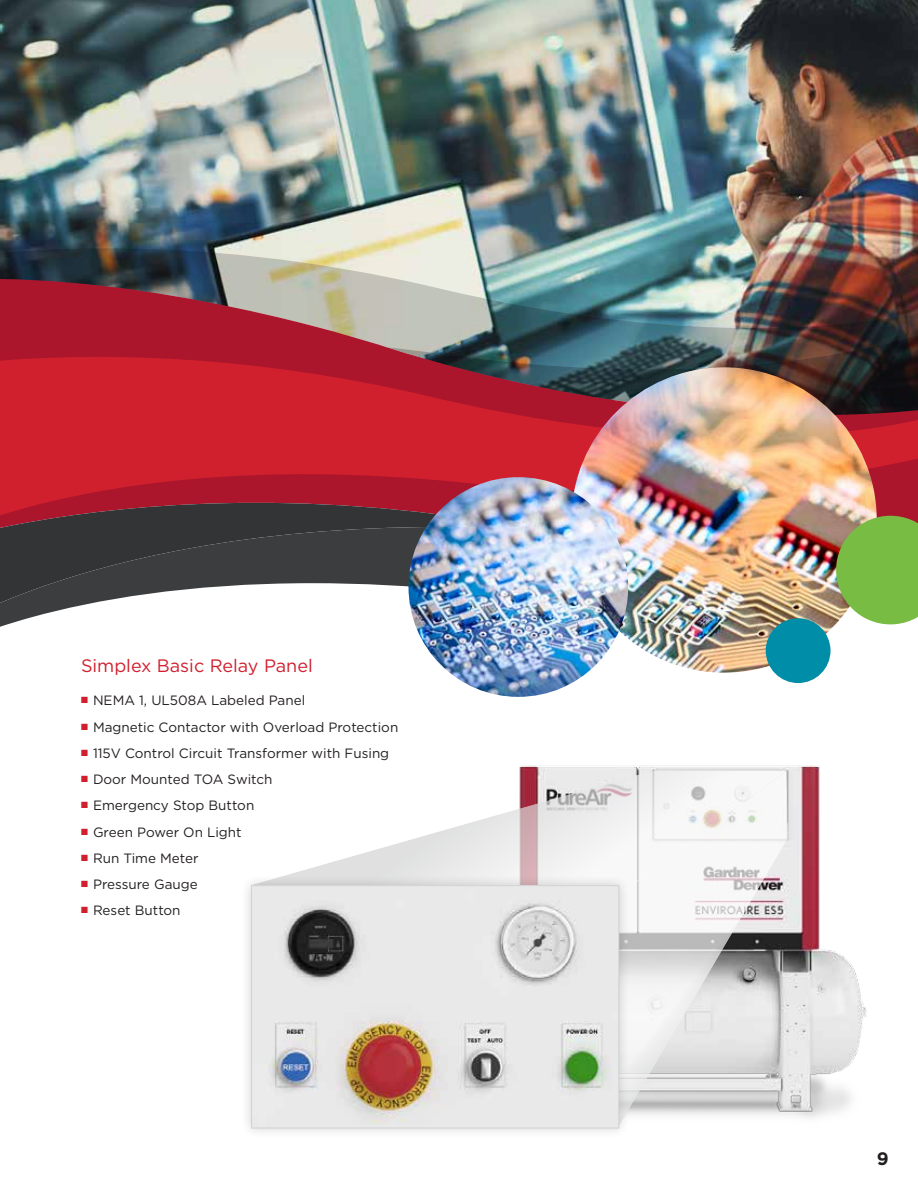
<style>
.page{position:relative;width:918px;height:1188px;background:#fff}
.page>*{position:absolute;margin:0;border:0;box-sizing:border-box;transform-origin:0 0}
.t1{font:18px "Gotham";color:#d0202e}
.t2{font:700 18px "Gotham";color:#231f20}
.t3{font:13.5px "Gotham";color:#231f20}
.s1{color:#d0202e}
</style>
<div class="page">
<img style="left:0;top:0;width:918px;height:248px">
<img style="left:0;top:248px;width:918px;height:31px">
<img style="left:0;top:279px;width:918px;height:237px">
<svg style="left:0;top:353px;width:918px;height:162px;background:#ad222f"></svg>
<svg style="left:0;top:487px;width:472px;height:40px;background:#7b2431"></svg>
<svg style="left:0;top:527px;width:896px;height:100px"></svg>
<img style="left:519px;top:765px;width:348px;height:353px">
<svg style="left:630px;top:771px;width:158px;height:347px"></svg>
<svg style="left:288px;top:771px;width:499px;height:125px"></svg>
<div style="left:241px;top:875px;width:389px;height:264px;background:#231f20;opacity:.2"></div>
<img style="left:253px;top:887px;width:364px;height:239px">
<div style="left:251px;top:885px;width:368px;height:243px;border:1px solid #d1d2d2"></div>
<img style="left:571px;top:367px;width:306px;height:306px;border-radius:153px">
<img style="left:409px;top:477px;width:219px;height:220px;border-radius:110px">
<div style="left:766px;top:618px;width:65px;height:65px;background:#008da8;border-radius:50%"></div>
<svg style="left:836px;top:516px;width:82px;height:108px;background:#84b850"></svg>
<h1 class="t1" style="left:81px;top:658px;width:233px">Simplex Basic Relay Panel</h1>
<p class="t3" style="left:81px;top:694px;width:226px"><span class="s1">■</span> NEMA 1, UL508A Labeled Panel</p>
<p class="t3" style="left:81px;top:721px;width:319px"><span class="s1">■</span> Magnetic Contactor with Overload Protection</p>
<p class="t3" style="left:81px;top:747px;width:310px"><span class="s1">■</span> 115V Control Circuit Transformer with Fusing</p>
<p class="t3" style="left:81px;top:773px;width:193px"><span class="s1">■</span> Door Mounted TOA Switch</p>
<p class="t3" style="left:81px;top:799px;width:175px"><span class="s1">■</span> Emergency Stop Button</p>
<p class="t3" style="left:81px;top:826px;width:162px"><span class="s1">■</span> Green Power On Light</p>
<p class="t3" style="left:81px;top:852px;width:119px"><span class="s1">■</span> Run Time Meter</p>
<p class="t3" style="left:81px;top:878px;width:118px"><span class="s1">■</span> Pressure Gauge</p>
<p class="t3" style="left:81px;top:904px;width:101px"><span class="s1">■</span> Reset Button</p>
<h1 class="t2" style="left:877px;top:1151px;width:13px">9</h1>
</div>
